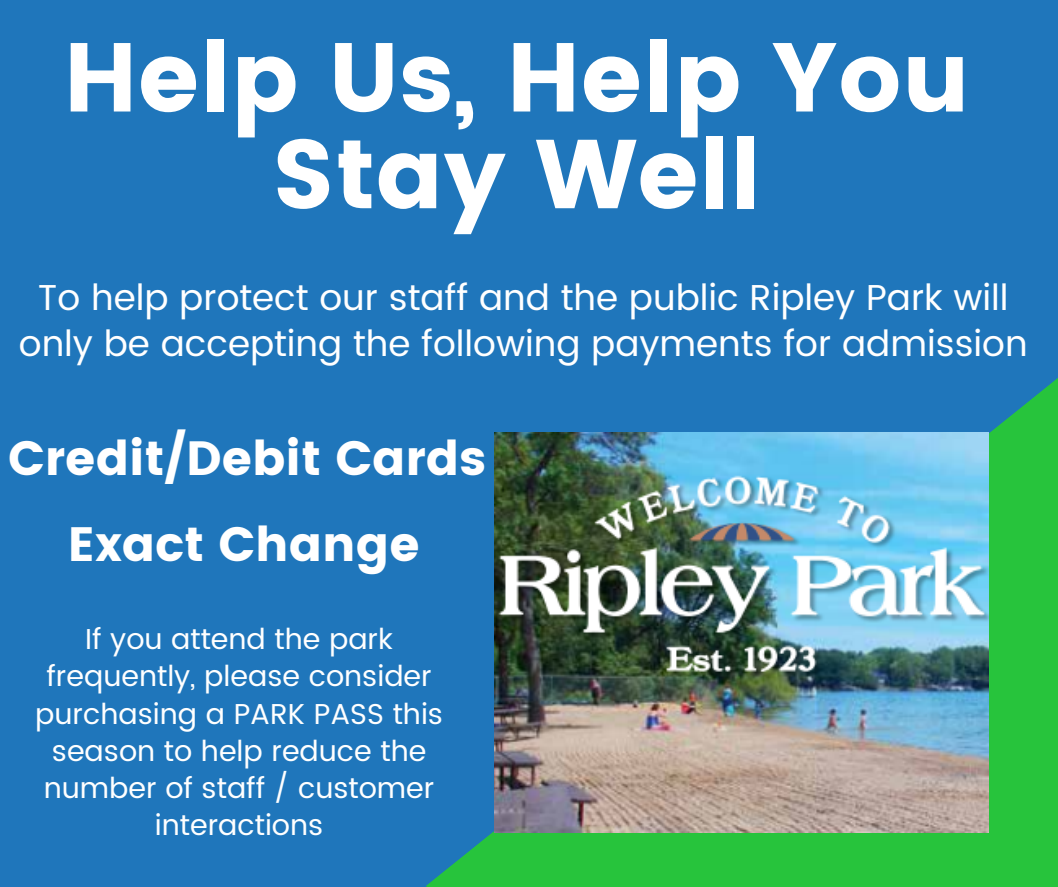
<style>
.page{position:relative;width:1058px;height:887px;background:#fff}
.page>*{position:absolute;margin:0;border:0;box-sizing:border-box;transform-origin:0 0}
.t1{font:97.5px/96.6px "Poppins";color:#fff;text-align:center}
.t2{font:48px/85.2px "Poppins";color:#fff;text-align:center}
.t3{font:36px/46.7px "Poppins";color:#fff;text-align:center}
.t4{font:28.8px/37px "Poppins";color:#fff;text-align:center}
</style>
<div class="page">
<div style="left:0;top:0;width:1058px;height:886px;background:#1f76bb"></div>
<svg style="left:426px;top:378px;width:632px;height:508px;fill:#27c43c"></svg>
<img style="left:494px;top:433px;width:494px;height:399px">
<h1 class="t1" style="left:63px;top:30px;width:908px">Help Us, Help You<br>Stay Well</h1>
<p class="t3" style="left:19px;top:274px;width:1010px">To help protect our staff and the public Ripley Park will only be accepting the following payments for admission</p>
<h2 class="t2" style="left:8px;top:416px;width:479px">Credit/Debit Cards<br>Exact Change</h2>
<p class="t4" style="left:35px;top:620px;width:409px">If you attend the park frequently, please consider purchasing a PARK PASS this season to help reduce the number of staff / customer interactions</p>
</div>
